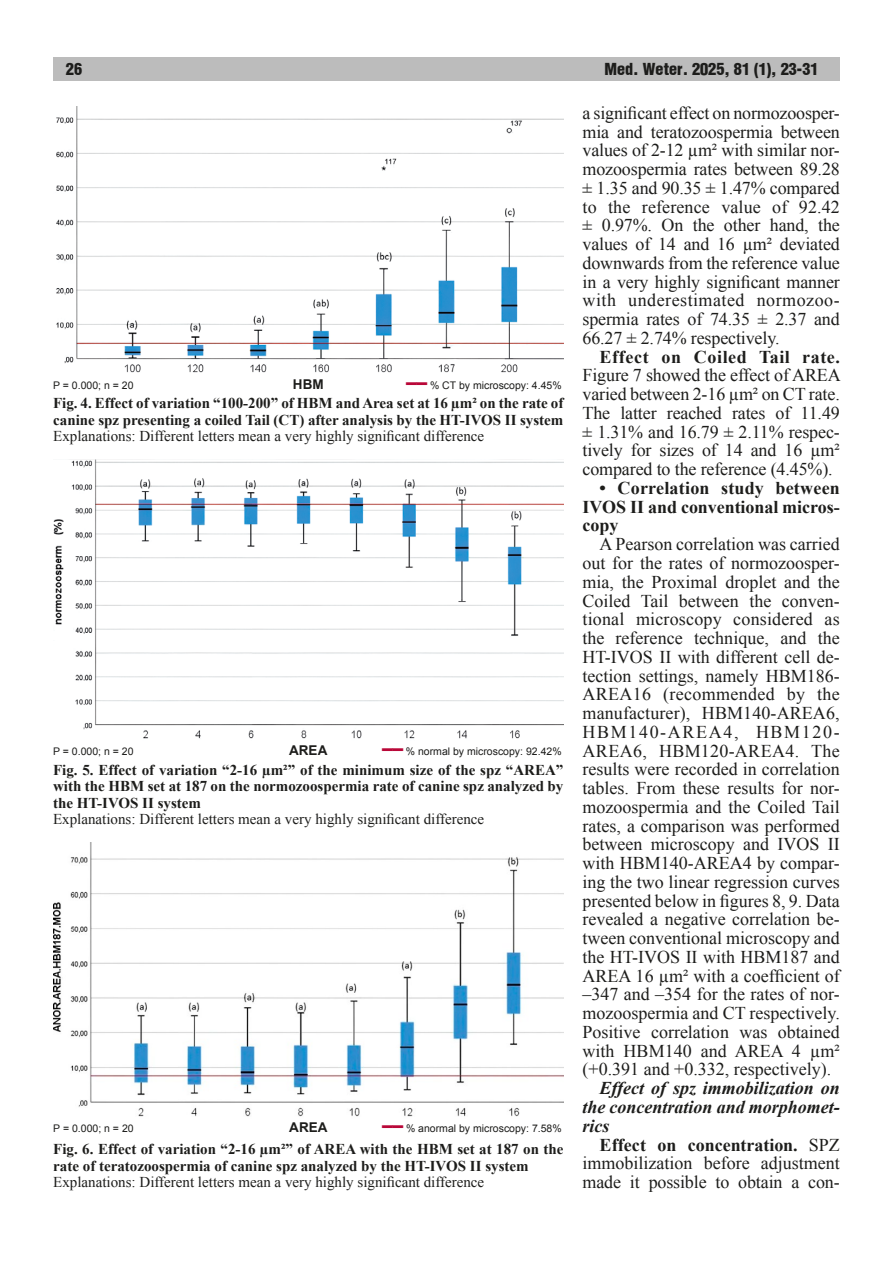
<style>
.page{position:relative;width:893px;height:1263px;background:#fff}
.page>*{position:absolute;margin:0;border:0;box-sizing:border-box;transform-origin:0 0}
.t1{font:18px/18.8px "Times New Roman";letter-spacing:-.01em;color:#1d1d1b;text-align:justify}
.t2{font:italic 700 18px/18.8px "Times New Roman";color:#1d1d1b;text-align:justify}
.t3{font:700 18px/18.8px "Times New Roman";letter-spacing:.01em;color:#1d1d1b;text-align:justify}
.t4{font:700 18px "Times New Roman";letter-spacing:.035em;color:#1d1d1b}
.t5{font:16.5px "Switz Cond Blackpl";color:#1d1d1b}
.t6{font:700 15px/16.5px "Times New Roman";color:#1d1d1b}
.t7{font:15px "Times New Roman";color:#1d1d1b}
.t8{font:700 13.5px "Arial";color:#1d1d1b}
.t9{font:10.5px "Arial";color:#1d1d1b}
.s1{font-weight:700}
.s2{font-weight:700;font-size:19.5px;color:#b90738}
</style>
<div class="page">
<div style="left:53px;top:57px;width:787px;height:24px;background:#bcbcbc"></div>
<img style="left:56px;top:106px;width:507px;height:267px">
<img style="left:53px;top:460px;width:510px;height:279px">
<img style="left:53px;top:842px;width:510px;height:275px">
<p class="t5" style="left:66px;top:58px;width:18px">26</p>
<p class="t5" style="left:604px;top:58px;width:216px">Med. Weter. 2025, 81 (1), 23-31</p>
<p class="t1" style="left:582px;top:103px;width:259px">a significant effect on normozoosper&shy;mia and teratozoospermia between values of 2-12 µm² with similar nor&shy;mozoospermia rates between 89.28 ± 1.35 and 90.35 ± 1.47% compared to the reference value of 92.42 ± 0.97%. On the other hand, the values of 14 and 16 µm² deviated downwards from the reference value in a very highly significant manner with underestimated normozoo&shy;spermia rates of 74.35 ± 2.37 and 66.27 ± 2.74% respectively.</p>
<p class="t4" style="left:600px;top:344px;width:242px">Effect on Coiled Tail rate.</p>
<p class="t1" style="left:583px;top:366px;width:260px">Figure 7 showed the effect of AREA varied between 2-16 µm² on CT rate.<br>The latter reached rates of 11.49 ± 1.31% and 16.79 ± 2.11% respec&shy;tively for sizes of 14 and 16 µm² compared to the reference (4.45%).</p>
<p class="t3" style="left:583px;top:478px;width:259px;text-indent:17px">• Correlation study between IVOS II and conventional micros&shy;copy</p>
<p class="t1" style="left:583px;top:534px;width:259px;text-indent:17px">A Pearson correlation was carried out for the rates of normozoosper&shy;mia, the Proximal droplet and the Coiled Tail between the conven&shy;tional microscopy considered as the reference technique, and the HT-IVOS II with different cell de&shy;tection settings, namely HBM186- AREA16 (recommended by the manufacturer), HBM140-AREA6, HBM140-AREA4, HBM120- AREA6, HBM120-AREA4. The results were recorded in correlation tables. From these results for nor&shy;mozoospermia and the Coiled Tail rates, a comparison was performed between microscopy and IVOS II with HBM140-AREA4 by compar&shy;ing the two linear regression curves presented below in figures 8, 9. Data revealed a negative correlation be&shy;tween conventional microscopy and the HT-IVOS II with HBM187 and AREA 16 µm² with a coefficient of –347 and –354 for the rates of nor&shy;mozoospermia and CT respectively.<br>Positive correlation was obtained with HBM140 and AREA 4 µm² (+0.391 and +0.332, respectively).</p>
<p class="t2" style="left:583px;top:1078px;width:259px;text-indent:17px">Effect of spz immobilization on the concentration and morphomet&shy;rics</p>
<p class="t1" style="left:583px;top:1135px;width:259px;text-indent:17px"><span class="s1">Effect on concentration.</span> SPZ immobilization before adjustment made it possible to obtain a con-</p>
<p class="t9" style="left:53px;top:378px;width:82px">P = 0.000; n = 20</p>
<p class="t8" style="left:293px;top:375px;width:32px">HBM</p>
<p class="t9" style="left:406px;top:378px;width:157px"><span class="s2">––</span> % CT by microscopy: 4.45%</p>
<p class="t6" style="left:53px;top:395px;width:512px">Fig. 4. Effect of variation “100-200” of HBM and Area set at 16 µm² on the rate of canine spz presenting a coiled Tail (CT) after analysis by the HT-IVOS II system</p>
<p class="t7" style="left:53px;top:426px;width:432px">Explanations: Different letters mean a very highly significant difference</p>
<p class="t9" style="left:53px;top:744px;width:82px">P = 0.000; n = 20</p>
<p class="t8" style="left:289px;top:741px;width:40px">AREA</p>
<p class="t9" style="left:382px;top:744px;width:181px"><span class="s2">––</span> % normal by microscopy: 92.42%</p>
<p class="t6" style="left:53px;top:761px;width:512px;text-align:justify">Fig. 5. Effect of variation “2-16 µm²” of the minimum size of the spz “AREA” with the HBM set at 187 on the normozoospermia rate of canine spz analyzed by the HT-IVOS II system</p>
<p class="t7" style="left:53px;top:809px;width:432px">Explanations: Different letters mean a very highly significant difference</p>
<p class="t9" style="left:53px;top:1122px;width:82px">P = 0.000; n = 20</p>
<p class="t8" style="left:289px;top:1119px;width:40px">AREA</p>
<p class="t9" style="left:382px;top:1122px;width:181px"><span class="s2">––</span> % anormal by microscopy: 7.58%</p>
<p class="t6" style="left:53px;top:1141px;width:512px">Fig. 6. Effect of variation “2-16 µm²” of AREA with the HBM set at 187 on the rate of teratozoospermia of canine spz analyzed by the HT-IVOS II system</p>
<p class="t7" style="left:53px;top:1172px;width:432px">Explanations: Different letters mean a very highly significant difference</p>
</div>
